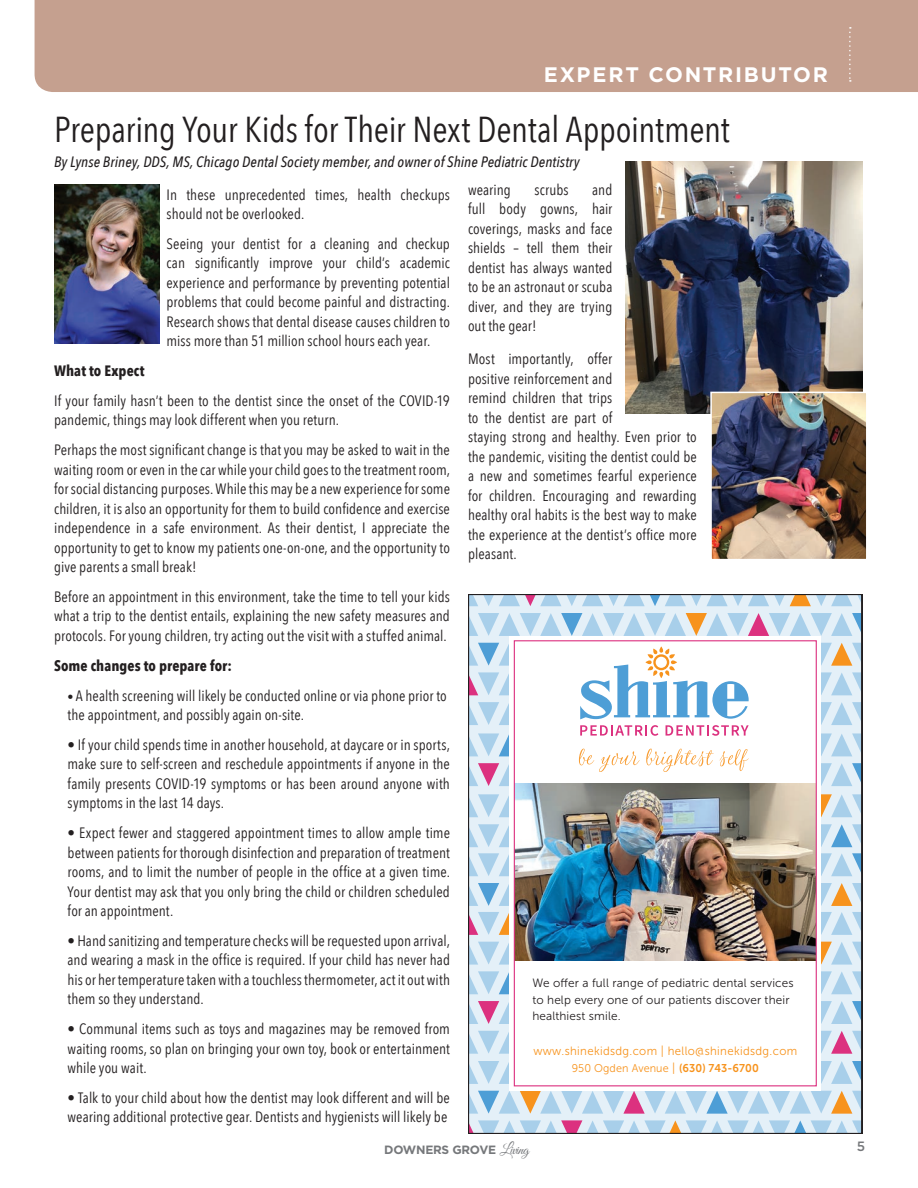
<style>
.page{position:relative;width:918px;height:1188px;background:#fff}
.page>*{position:absolute;margin:0;border:0;box-sizing:border-box;transform-origin:0 0}
.t1{font:36px "Avenir Next Condensed";letter-spacing:-.01em;color:#231f20}
.t2{font:700 21px "Gotham";letter-spacing:.085em;color:#fff}
.t3{font:15px/19.5px "Avenir Next Condensed";letter-spacing:.005em;color:#231f20;text-align:justify}
.t4{font:italic 500 15px "Avenir Next Condensed";letter-spacing:.005em;color:#231f20}
.t5{font:700 15px "Avenir Next Condensed";letter-spacing:.005em;color:#231f20}
.t6{font:500 13.5px "Gotham";color:#76787b}
.t7{font:12px/16.5px "Museo Sans 300";letter-spacing:.01em;color:#231f20}
.t8{font:12px "Museo Sans 300";letter-spacing:.03em;color:#f7931d;scale:.95 1}
.t9{font:700 12px "Gotham";letter-spacing:-.02em;color:#76787b}
.t10{font:11.25px "Museo Sans 300";letter-spacing:.01em;color:#f7931d;scale:.96 1}
.s1{font-size:12px}
.s2{font-family:"Museo Sans 700"}
.s3{font-family:"Great Vibes";font-weight:400;font-size:15px}
</style>
<div class="page">
<div style="left:35px;top:0;width:883px;height:92px;background:#c5a08f"></div>
<svg style="left:849px;top:27px;width:2px;height:55px"></svg>
<svg style="left:468px;top:594px;width:394px;height:540px;background:#d5e0ea"></svg>
<svg style="left:470px;top:912px;width:390px;height:23px;background:#ced5df"></svg>
<svg style="left:470px;top:942px;width:390px;height:23px;background:#ccdce3"></svg>
<svg style="left:470px;top:971px;width:390px;height:23px;background:#c1ddf0"></svg>
<svg style="left:470px;top:1001px;width:390px;height:23px;background:#cac8e1"></svg>
<svg style="left:470px;top:1031px;width:390px;height:23px;background:#cecae2"></svg>
<svg style="left:470px;top:596px;width:390px;height:10px;background:#c8dae6"></svg>
<svg style="left:470px;top:613px;width:390px;height:23px;background:#c6d7e7"></svg>
<svg style="left:470px;top:794px;width:390px;height:23px;background:#ccdbe2"></svg>
<svg style="left:470px;top:1061px;width:390px;height:23px;background:#c3def0"></svg>
<svg style="left:470px;top:1091px;width:390px;height:23px;background:#c6d5e2"></svg>
<svg style="left:470px;top:1120px;width:390px;height:12px;background:#c8d7e9"></svg>
<svg style="left:470px;top:824px;width:390px;height:23px;background:#bbd9ee"></svg>
<svg style="left:470px;top:853px;width:390px;height:23px;background:#c3def0"></svg>
<svg style="left:470px;top:883px;width:390px;height:23px;background:#c5d1d2"></svg>
<div style="left:509px;top:636px;width:312px;height:455px;background:#fff"></div>
<svg style="left:470px;top:643px;width:390px;height:143px"></svg>
<img style="left:516px;top:783px;width:299px;height:177px">
<div style="left:514px;top:640px;width:303px;height:446px;border:1px solid #dc317f"></div>
<hr style="left:468px;top:594px;width:394px;height:1px;background:#231f20">
<hr style="left:468px;top:1134px;width:394px;height:1px;background:#231f20">
<hr style="left:468px;top:594px;width:1px;height:540px;background:#231f20">
<hr style="left:862px;top:594px;width:1px;height:540px;background:#231f20">
<img style="left:54px;top:185px;width:106px;height:158px">
<img style="left:626px;top:161px;width:236px;height:252px">
<img style="left:713px;top:395px;width:152px;height:162px">
<div style="left:710px;top:392px;width:158px;height:168px;border:2px solid #fff"></div>
<h2 class="t2" style="left:544px;top:63px;width:286px">EXPERT CONTRIBUTOR</h2>
<h1 class="t1" style="left:54px;top:99px;width:677px">Preparing Your Kids for Their Next Dental Appointment</h1>
<p class="t4" style="left:54px;top:152px;width:527px">By Lynse Briney, DDS, MS, Chicago Dental Society member, and owner of Shine Pediatric Dentistry</p>
<p class="t3" style="left:468px;top:179px;width:44px">wearing</p>
<p class="t3" style="left:535px;top:179px;width:35px">scrubs</p>
<p class="t3" style="left:468px;top:179px;width:146px;text-indent:124px">and full body gowns, hair coverings, masks and face shields – tell them their dentist has always wanted to be an astronaut or scuba diver, and they are trying out the gear!</p>
<p class="t3" style="left:468px;top:348px;width:230px;text-align:left">Most importantly, offer<br>positive reinforcement and<br>remind children that trips<br>to the dentist are part of<br>staying strong and healthy. Even prior to the pandemic, visiting the dentist could be a new and sometimes fearful experience for children. Encouraging and rewarding healthy oral habits is the best way to make the experience at the dentist’s office more pleasant.</p>
<p class="t3" style="left:167px;top:184px;width:285px">In these unprecedented times, health checkups should not be overlooked.</p>
<p class="t3" style="left:167px;top:233px;width:285px">Seeing your dentist for a cleaning and checkup can significantly improve your child’s academic experience and performance by preventing potential problems that could become painful and distracting.<br>Research shows that dental disease causes children to miss more than 51 million school hours each year.</p>
<p class="t5" style="left:54px;top:362px;width:92px">What to Expect</p>
<p class="t3" style="left:54px;top:390px;width:397px">If your family hasn’t been to the dentist since the onset of the COVID-19 pandemic, things may look different when you return.</p>
<p class="t3" style="left:54px;top:440px;width:397px">Perhaps the most significant change is that you may be asked to wait in the waiting room or even in the car while your child goes to the treatment room, for social distancing purposes. While this may be a new experience for some children, it is also an opportunity for them to build confidence and exercise independence in a safe environment. As their dentist, I appreciate the opportunity to get to know my patients one-on-one, and the opportunity to give parents a small break!</p>
<p class="t3" style="left:54px;top:586px;width:397px">Before an appointment in this environment, take the time to tell your kids what a trip to the dentist entails, explaining the new safety measures and protocols. For young children, try acting out the visit with a stuffed animal.</p>
<p class="t5" style="left:54px;top:656px;width:179px">Some changes to prepare for:</p>
<p class="t3" style="left:68px;top:685px;width:381px"><span class="s1">•</span> A health screening will likely be conducted online or via phone prior to the appointment, and possibly again on-site.</p>
<p class="t3" style="left:68px;top:734px;width:384px">• If your child spends time in another household, at daycare or in sports, make sure to self-screen and reschedule appointments if anyone in the family presents COVID-19 symptoms or has been around anyone with symptoms in the last 14 days.</p>
<p class="t3" style="left:68px;top:822px;width:384px">• Expect fewer and staggered appointment times to allow ample time between patients for thorough disinfection and preparation of treatment rooms, and to limit the number of people in the office at a given time.<br>Your dentist may ask that you only bring the child or children scheduled for an appointment.</p>
<p class="t3" style="left:68px;top:930px;width:384px">• Hand sanitizing and temperature checks will be requested upon arrival, and wearing a mask in the office is required. If your child has never had his or her temperature taken with a touchless thermometer, act it out with them so they understand.</p>
<p class="t3" style="left:68px;top:1018px;width:384px">• Communal items such as toys and magazines may be removed from waiting rooms, so plan on bringing your own toy, book or entertainment while you wait.</p>
<p class="t3" style="left:68px;top:1087px;width:384px">• Talk to your child about how the dentist may look different and will be wearing additional protective gear. Dentists and hygienists will likely be</p>
<p class="t7" style="left:532px;top:975px;width:263px">We offer a full range of pediatric dental services to help every one of our patients discover their healthiest smile.</p>
<p class="t8" style="left:533px;top:1044px;width:279px">www.shinekidsdg.com | hello@shinekidsdg.com</p>
<p class="t10" style="left:572px;top:1062px;width:196px">950 Ogden Avenue <span class="s1">|</span> <span class="s2">(630) 743-6700</span></p>
<p class="t9" style="left:384px;top:1143px;width:146px">DOWNERS GROVE <span class="s3">Living</span></p>
<p class="t6" style="left:857px;top:1138px;width:10px">5</p>
</div>
